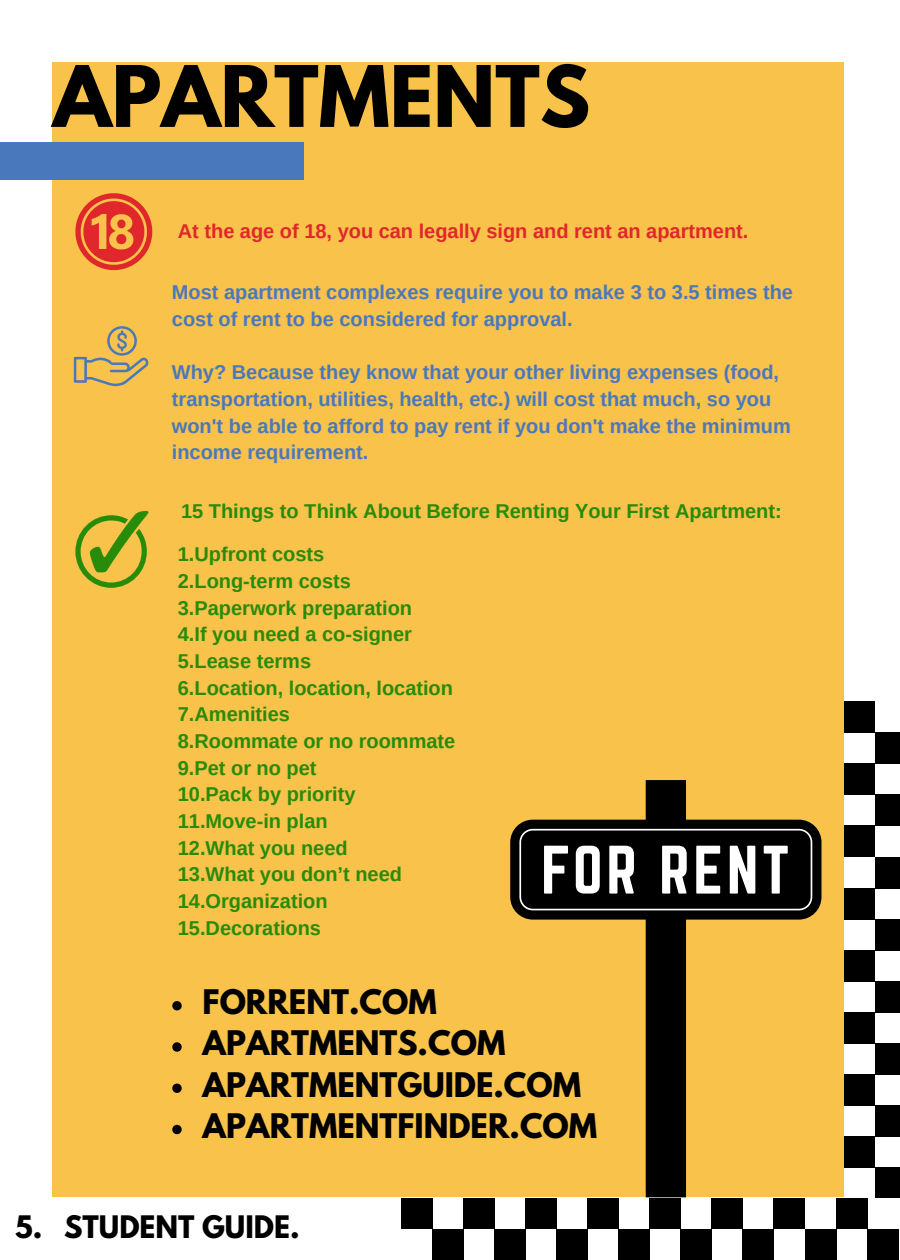
<style>
.page{position:relative;width:900px;height:1260px;background:#fff}
.page>*{position:absolute;margin:0;border:0;box-sizing:border-box;transform-origin:0 0}
.t1{font:700 75px "League Spartan";color:#000}
.t2{font:700 30px/41.2px "League Spartan";color:#000}
.t3{font:700 27.5px "League Spartan";color:#000}
.t4{font:700 20px/26.8px "Arimo";color:#288b0a}
.t5{font:700 20px/26.8px "Arimo";color:#4978bc}
.t6{font:700 20px "Arimo";color:#e0272b}
</style>
<div class="page">
<div style="left:53px;top:62px;width:791px;height:1135px;background:#f9c24a"></div>
<div style="left:0;top:142px;width:303px;height:38px;background:#4978bc"></div>
<div style="left:401px;top:1198px;width:31px;height:31px;background:#000"></div>
<div style="left:432px;top:1229px;width:31px;height:31px;background:#000"></div>
<div style="left:463px;top:1198px;width:31px;height:31px;background:#000"></div>
<div style="left:494px;top:1229px;width:32px;height:31px;background:#000"></div>
<div style="left:526px;top:1198px;width:31px;height:31px;background:#000"></div>
<div style="left:557px;top:1229px;width:31px;height:31px;background:#000"></div>
<div style="left:588px;top:1198px;width:31px;height:31px;background:#000"></div>
<div style="left:619px;top:1229px;width:31px;height:31px;background:#000"></div>
<div style="left:650px;top:1198px;width:31px;height:31px;background:#000"></div>
<div style="left:681px;top:1229px;width:31px;height:31px;background:#000"></div>
<div style="left:712px;top:1198px;width:31px;height:31px;background:#000"></div>
<div style="left:743px;top:1229px;width:31px;height:31px;background:#000"></div>
<div style="left:774px;top:1198px;width:31px;height:31px;background:#000"></div>
<div style="left:805px;top:1229px;width:31px;height:31px;background:#000"></div>
<div style="left:836px;top:1198px;width:31px;height:31px;background:#000"></div>
<div style="left:867px;top:1229px;width:31px;height:31px;background:#000"></div>
<div style="left:844px;top:702px;width:31px;height:31px;background:#000"></div>
<div style="left:875px;top:733px;width:25px;height:31px;background:#000"></div>
<div style="left:844px;top:764px;width:31px;height:31px;background:#000"></div>
<div style="left:875px;top:795px;width:25px;height:31px;background:#000"></div>
<div style="left:844px;top:826px;width:31px;height:31px;background:#000"></div>
<div style="left:875px;top:857px;width:25px;height:31px;background:#000"></div>
<div style="left:844px;top:888px;width:31px;height:31px;background:#000"></div>
<div style="left:875px;top:919px;width:25px;height:31px;background:#000"></div>
<div style="left:844px;top:950px;width:31px;height:31px;background:#000"></div>
<div style="left:875px;top:981px;width:25px;height:31px;background:#000"></div>
<div style="left:844px;top:1012px;width:31px;height:31px;background:#000"></div>
<div style="left:875px;top:1043px;width:25px;height:31px;background:#000"></div>
<div style="left:844px;top:1074px;width:31px;height:31px;background:#000"></div>
<div style="left:875px;top:1105px;width:25px;height:31px;background:#000"></div>
<div style="left:844px;top:1136px;width:31px;height:32px;background:#000"></div>
<div style="left:875px;top:1168px;width:25px;height:30px;background:#000"></div>
<svg style="left:510px;top:780px;width:311px;height:417px"></svg>
<svg style="left:519px;top:829px;width:293px;height:81px;background:#454545"></svg>
<svg style="left:75px;top:511px;width:74px;height:77px"></svg>
<svg style="left:75px;top:193px;width:77px;height:77px"></svg>
<svg style="left:74px;top:326px;width:75px;height:60px"></svg>
<svg style="left:172px;top:1001px;width:10px;height:9px"></svg>
<svg style="left:172px;top:1042px;width:10px;height:10px"></svg>
<svg style="left:172px;top:1084px;width:10px;height:9px"></svg>
<svg style="left:172px;top:1125px;width:10px;height:9px"></svg>
<h1 class="t1" style="left:53px;top:59px;width:539px">APARTMENTS</h1>
<p class="t6" style="left:178px;top:220px;width:572px">At the age of 18, you can legally sign and rent an apartment.</p>
<p class="t5" style="left:172px;top:279px;width:623px">Most apartment complexes require you to make 3 to 3.5 times the cost of rent to be considered for approval.</p>
<p class="t5" style="left:172px;top:359px;width:620px">Why? Because they know that your other living expenses (food, transportation, utilities, health, etc.) will cost that much, so you won't be able to afford to pay rent if you don't make the minimum income requirement.</p>
<p class="t4" style="left:181px;top:497px;width:602px">15 Things to Think About Before Renting Your First Apartment:</p>
<p class="t4" style="left:178px;top:541px;width:279px">1.Upfront costs<br>2.Long-term costs<br>3.Paperwork preparation<br>4.If you need a co-signer<br>5.Lease terms<br>6.Location, location, location<br>7.Amenities<br>8.Roommate or no roommate<br>9.Pet or no pet<br>10.Pack by priority<br>11.Move-in plan<br>12.What you need<br>13.What you don’t need<br>14.Organization<br>15.Decorations</p>
<h2 class="t2" style="left:203px;top:985px;width:396px">FORRENT.COM<br>APARTMENTS.COM<br>APARTMENTGUIDE.COM<br>APARTMENTFINDER.COM</h2>
<h3 class="t3" style="left:15px;top:1213px;width:286px">5. STUDENT GUIDE.</h3>
</div>
